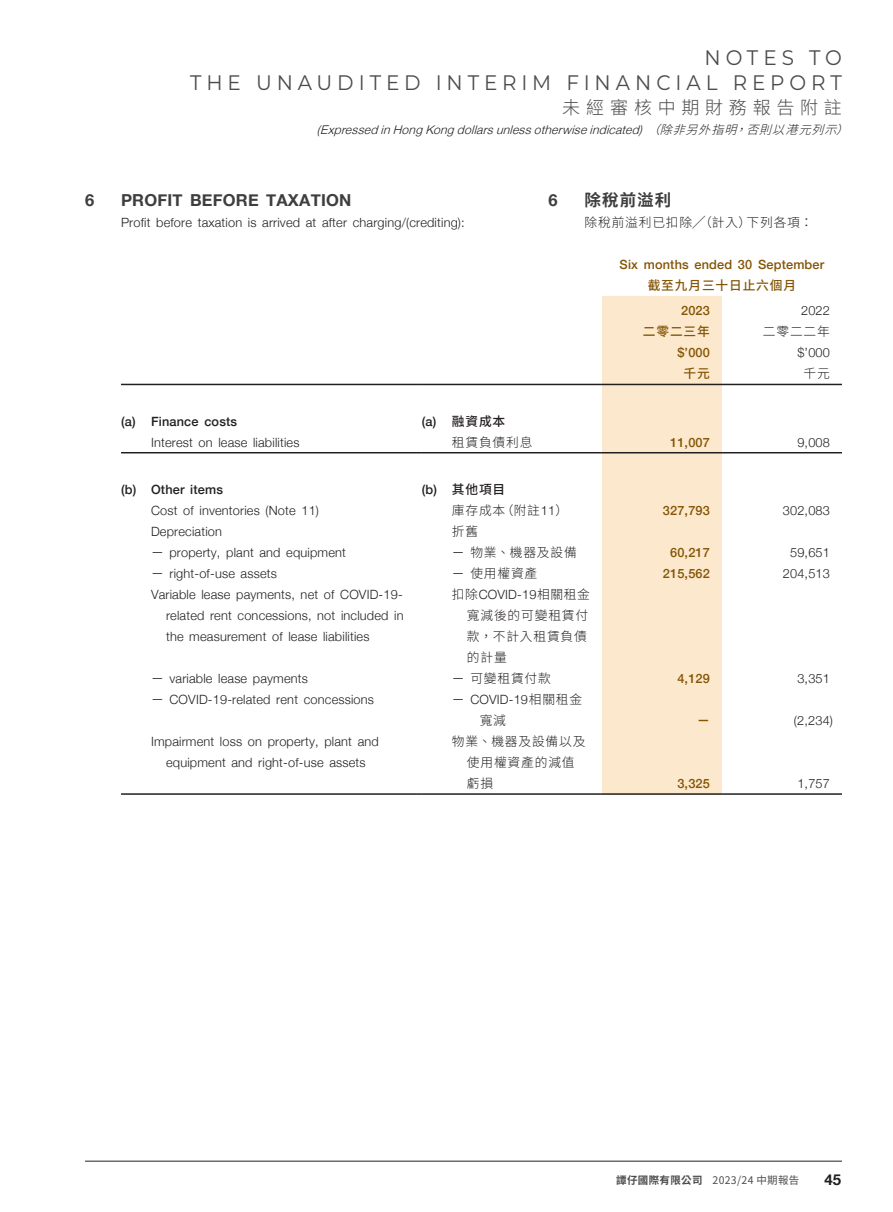
<style>
.page{position:relative;width:893px;height:1212px;background:#fff}
.page>*{position:absolute;margin:0;border:0;box-sizing:border-box;transform-origin:0 0}
.t1{font:100 21px/25.5px "Montserrat";letter-spacing:.25em;color:#4b4c4d;text-align:right;scale:.95 1}
.t2{font:300 18px "Noto Sans CJ Ktc";letter-spacing:.32em;color:#4b4c4d}
._03_H1{font:700 16.5px "Helvetica Neue";letter-spacing:.015em;color:#3e3e3f}
._03_H1-2{font:700 16.5px "Noto Sans CJ Ktc";letter-spacing:.065em;color:#3e3e3f}
.t3{font:700 15px "Helvetica Neue";color:#231f20}
._15_Table_Stub{font:300 12.75px/21px "Helvetica Neue";letter-spacing:.015em;color:#231f20;text-align:justify}
._01_Body_Text{font:300 12.75px "Helvetica Neue";letter-spacing:.015em;color:#231f20}
._15_Table_Stub-2{font:300 12.75px/21px "Noto Sans CJ Ktc";letter-spacing:.065em;color:#231f20}
._01_Body_Text-2{font:500 12.75px "Helvetica Neue";letter-spacing:.015em;color:#835505}
._15_Table_Stub-3{font:500 12.75px "Helvetica Neue";letter-spacing:.015em;color:#231f20}
._01_Body_Text-3{font:300 12.75px "Noto Sans CJ Ktc";letter-spacing:.065em;color:#231f20}
._01_Body_Text-4{font:500 12.75px "Noto Sans CJ Ktc";letter-spacing:.065em;color:#835505}
._15_Table_Stub-4{font:500 12.75px "Noto Sans CJ Ktc";letter-spacing:.065em;color:#231f20}
.t4{font:italic 300 12px "Helvetica Neue";color:#231f20}
.t5{font:10.5px "Noto Sans CJ Ktc";letter-spacing:.03em;color:#4b4c4d}
.s1{font-family:"Noto Sans CJ Ktc"}
.s2{font-family:"Helvetica Neue"}
.s3{font-weight:700}
</style>
<div class="page">
<hr style="left:85px;top:1161px;width:757px;height:1px;background:#231f20">
<div style="left:602px;top:296px;width:120px;height:497px;background:#fce8cc"></div>
<hr style="left:121px;top:384px;width:301px;height:1px;background:#231f20">
<hr style="left:422px;top:384px;width:180px;height:1px;background:#231f20">
<hr style="left:602px;top:384px;width:120px;height:1px;background:#231f20">
<hr style="left:722px;top:384px;width:120px;height:1px;background:#231f20">
<hr style="left:121px;top:452px;width:301px;height:1px;background:#231f20">
<hr style="left:422px;top:452px;width:180px;height:1px;background:#231f20">
<hr style="left:602px;top:452px;width:120px;height:1px;background:#231f20">
<hr style="left:722px;top:452px;width:120px;height:1px;background:#231f20">
<hr style="left:121px;top:793px;width:301px;height:2px;background:#231f20">
<hr style="left:422px;top:793px;width:180px;height:2px;background:#231f20">
<hr style="left:602px;top:793px;width:120px;height:2px;background:#231f20">
<hr style="left:722px;top:793px;width:120px;height:2px;background:#231f20">
<h1 class="t1" style="left:190px;top:44px;width:688px">NOTES TO<br>THE UNAUDITED INTERIM FINANCIAL REPORT</h1>
<h2 class="t2" style="left:562px;top:97px;width:281px">未經審核中期財務報告附註</h2>
<p class="t4" style="left:317px;top:120px;width:542px">(ExpressedinHongKongdollarsunlessotherwiseindicated) <span class="s1">（除非另外指明，否則以港元列示）</span></p>
<p class="_03_H1" style="left:85px;top:187px;width:11px">6</p>
<p class="_03_H1" style="left:121px;top:187px;width:232px">PROFIT BEFORE TAXATION</p>
<p class="_01_Body_Text" style="left:121px;top:212px;width:345px">Profit before taxation is arrived at after charging/(crediting):</p>
<p class="_03_H1" style="left:549px;top:187px;width:11px">6</p>
<p class="_03_H1-2" style="left:585px;top:191px;width:88px">除稅前溢利</p>
<p class="_01_Body_Text-3" style="left:585px;top:215px;width:230px">除稅前溢利已扣除╱（計入）下列各項：</p>
<p class="_01_Body_Text-2" style="left:620px;top:254px;width:206px">Six months ended 30 September</p>
<p class="_01_Body_Text-4" style="left:648px;top:278px;width:150px">截至九月三十日止六個月</p>
<p class="_01_Body_Text-2" style="left:681px;top:301px;width:30px">2023</p>
<p class="_01_Body_Text" style="left:801px;top:301px;width:30px">2022</p>
<p class="_01_Body_Text-4" style="left:643px;top:325px;width:69px">二零二三年</p>
<p class="_01_Body_Text-3" style="left:763px;top:325px;width:69px">二零二二年</p>
<p class="_01_Body_Text-2" style="left:677px;top:343px;width:34px">$’000</p>
<p class="_01_Body_Text" style="left:797px;top:343px;width:34px">$’000</p>
<p class="_01_Body_Text-4" style="left:684px;top:367px;width:28px">千元</p>
<p class="_01_Body_Text-3" style="left:804px;top:367px;width:28px">千元</p>
<p class="_15_Table_Stub-3" style="left:121px;top:411px;width:118px">(a) Finance costs</p>
<p class="_15_Table_Stub-4" style="left:422px;top:414px;width:85px"><span class="s2">(a)</span> 融資成本</p>
<p class="_15_Table_Stub" style="left:151px;top:431px;width:150px">Interest on lease liabilities</p>
<p class="_15_Table_Stub-2" style="left:452px;top:432px;width:82px">租賃負債利息</p>
<p class="_01_Body_Text-2" style="left:670px;top:432px;width:41px">11,007</p>
<p class="_01_Body_Text" style="left:797px;top:432px;width:34px">9,008</p>
<p class="_15_Table_Stub-3" style="left:121px;top:479px;width:104px">(b) Other items</p>
<p class="_15_Table_Stub-4" style="left:422px;top:482px;width:85px"><span class="s2">(b)</span> 其他項目</p>
<p class="_15_Table_Stub" style="left:151px;top:499px;width:169px">Cost of inventories (Note 11)</p>
<p class="_15_Table_Stub-2" style="left:452px;top:500px;width:118px">庫存成本（附註<span class="s2">11</span>）</p>
<p class="_01_Body_Text-2" style="left:663px;top:500px;width:49px">327,793</p>
<p class="_01_Body_Text" style="left:783px;top:500px;width:49px">302,083</p>
<p class="_15_Table_Stub" style="left:151px;top:520px;width:72px">Depreciation</p>
<p class="_15_Table_Stub-2" style="left:452px;top:521px;width:28px">折舊</p>
<p class="_15_Table_Stub" style="left:151px;top:541px;width:196px">— property, plant and equipment</p>
<p class="_15_Table_Stub-2" style="left:452px;top:542px;width:126px"><span class="s2">—</span> 物業、機器及設備</p>
<p class="_01_Body_Text-2" style="left:670px;top:542px;width:41px">60,217</p>
<p class="_01_Body_Text" style="left:790px;top:542px;width:41px">59,651</p>
<p class="_15_Table_Stub" style="left:151px;top:562px;width:127px">— right-of-use assets</p>
<p class="_15_Table_Stub-2" style="left:452px;top:563px;width:87px"><span class="s2">—</span> 使用權資產</p>
<p class="_01_Body_Text-2" style="left:663px;top:563px;width:49px">215,562</p>
<p class="_01_Body_Text" style="left:783px;top:563px;width:49px">204,513</p>
<p class="_15_Table_Stub" style="left:166px;top:583px;width:239px;text-indent:-15px">Variable lease payments, net of COVID-19- related rent concessions, not included in the measurement of lease liabilities</p>
<p class="_15_Table_Stub-2" style="left:467px;top:584px;width:125px;text-indent:-15px">扣除<span class="s2">COVID-19</span>相關租金寬減後的可變租賃付款，不計入租賃負債的計量</p>
<p class="_15_Table_Stub" style="left:151px;top:667px;width:158px">— variable lease payments</p>
<p class="_15_Table_Stub-2" style="left:452px;top:668px;width:101px"><span class="s2">—</span> 可變租賃付款</p>
<p class="_01_Body_Text-2" style="left:677px;top:668px;width:34px">4,129</p>
<p class="_01_Body_Text" style="left:797px;top:668px;width:34px">3,351</p>
<p class="_15_Table_Stub" style="left:151px;top:688px;width:224px">— COVID-19-related rent concessions</p>
<p class="_15_Table_Stub" style="left:480px;top:688px;width:104px;text-indent:-28px">— COVID-19<span class="s1">相關租金寬減</span></p>
<p class="_01_Body_Text-2" style="left:697px;top:709px;width:14px">—</p>
<p class="_01_Body_Text" style="left:794px;top:710px;width:41px">(2,234)</p>
<p class="_15_Table_Stub" style="left:151px;top:730px;width:229px;text-align:center">Impairment loss on property, plant and equipment and right-of-use assets</p>
<p class="_15_Table_Stub-2" style="left:467px;top:731px;width:120px;text-indent:-15px">物業、機器及設備以及使用權資產的減值虧損</p>
<p class="_01_Body_Text-2" style="left:677px;top:773px;width:34px">3,325</p>
<p class="_01_Body_Text" style="left:797px;top:773px;width:34px">1,757</p>
<p class="t5" style="left:616px;top:1174px;width:185px"><span class="s3">譚仔國際有限公司</span> 2023/24 中期報告</p>
<p class="t3" style="left:825px;top:1168px;width:18px">45</p>
</div>
